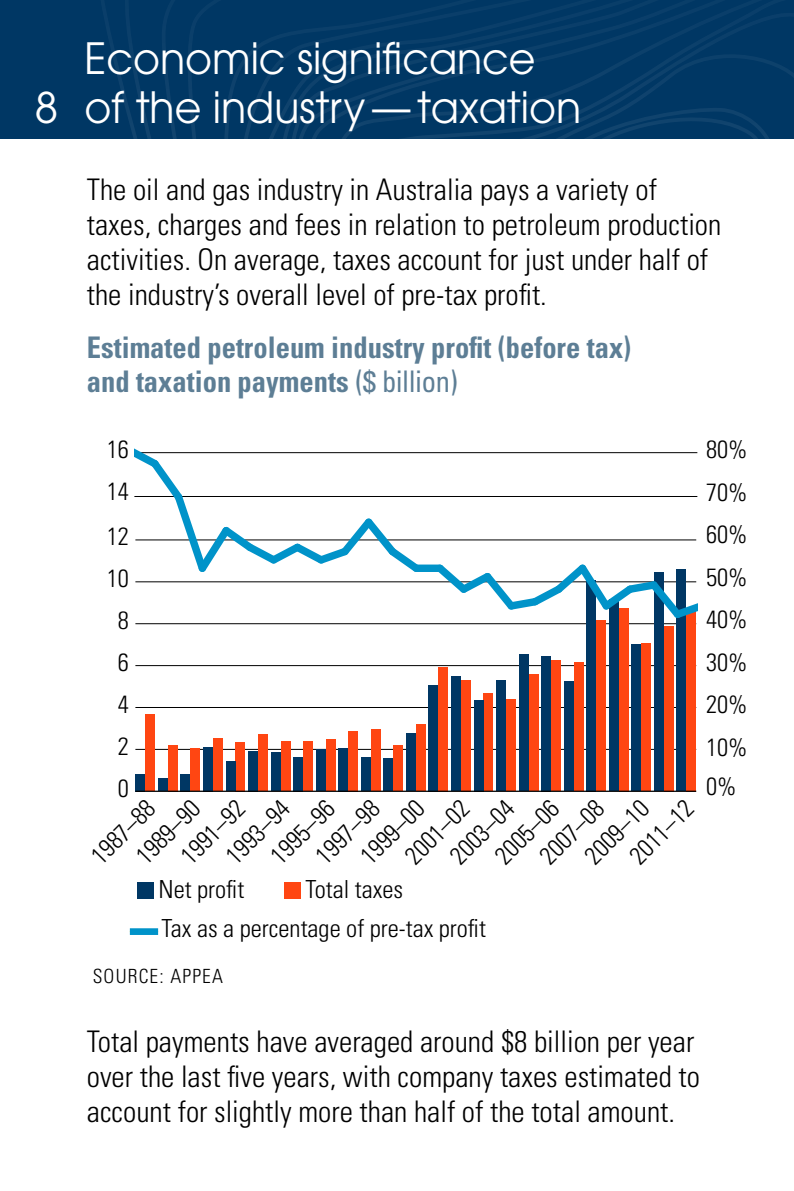
<style>
.page{position:relative;width:794px;height:1191px;background:#fff}
.page>*{position:absolute;margin:0;border:0;box-sizing:border-box;transform-origin:0 0}
.t1{font:42.7px/49px "Avant Garde";color:#fff;scale:.96 1}
.t2{font:42px "Avant Garde";color:#fff}
.t3{font:300 condensed 29.75px/35px "Univers LT Std";color:#000}
.t4{font:700 condensed 29.75px/33.2px "Univers LT Std";color:#5d7e95;scale:.96 1}
.t5{font:300 condensed 24.85px/39.2px "Univers LT Std";color:#000}
.t6{font:300 condensed 19.6px "Univers LT Std";letter-spacing:.06em;color:#000}
.s1{font-weight:400}
</style>
<div class="page">
<svg style="left:0;top:0;width:794px;height:139px;background:#023865"></svg>
<hr style="left:135px;top:749px;width:561px;height:1px;background:#000">
<hr style="left:135px;top:707px;width:561px;height:1px;background:#000">
<hr style="left:135px;top:665px;width:561px;height:1px;background:#000">
<div style="left:145px;top:715px;width:10px;height:76px;background:#ff4612"></div>
<div style="left:135px;top:774px;width:10px;height:17px;background:#003764"></div>
<div style="left:168px;top:745px;width:10px;height:46px;background:#ff4612"></div>
<div style="left:158px;top:778px;width:10px;height:13px;background:#003764"></div>
<div style="left:190px;top:748px;width:10px;height:43px;background:#ff4612"></div>
<div style="left:180px;top:774px;width:10px;height:17px;background:#003764"></div>
<div style="left:213px;top:738px;width:10px;height:53px;background:#ff4612"></div>
<div style="left:203px;top:747px;width:10px;height:44px;background:#003764"></div>
<div style="left:235px;top:742px;width:10px;height:49px;background:#ff4612"></div>
<div style="left:226px;top:762px;width:9px;height:29px;background:#003764"></div>
<div style="left:258px;top:734px;width:10px;height:57px;background:#ff4612"></div>
<div style="left:248px;top:751px;width:10px;height:40px;background:#003764"></div>
<div style="left:280px;top:741px;width:10px;height:50px;background:#ff4612"></div>
<div style="left:271px;top:752px;width:9px;height:39px;background:#003764"></div>
<div style="left:303px;top:741px;width:10px;height:50px;background:#ff4612"></div>
<div style="left:293px;top:757px;width:10px;height:34px;background:#003764"></div>
<div style="left:326px;top:739px;width:9px;height:52px;background:#ff4612"></div>
<div style="left:316px;top:749px;width:10px;height:42px;background:#003764"></div>
<div style="left:348px;top:731px;width:10px;height:60px;background:#ff4612"></div>
<div style="left:338px;top:748px;width:10px;height:43px;background:#003764"></div>
<div style="left:371px;top:729px;width:10px;height:62px;background:#ff4612"></div>
<div style="left:361px;top:757px;width:10px;height:34px;background:#003764"></div>
<div style="left:393px;top:745px;width:10px;height:46px;background:#ff4612"></div>
<div style="left:383px;top:758px;width:10px;height:33px;background:#003764"></div>
<div style="left:416px;top:724px;width:10px;height:67px;background:#ff4612"></div>
<div style="left:406px;top:733px;width:10px;height:58px;background:#003764"></div>
<div style="left:438px;top:667px;width:10px;height:124px;background:#ff4612"></div>
<div style="left:428px;top:685px;width:10px;height:106px;background:#003764"></div>
<div style="left:461px;top:680px;width:10px;height:111px;background:#ff4612"></div>
<div style="left:451px;top:676px;width:10px;height:115px;background:#003764"></div>
<div style="left:483px;top:694px;width:10px;height:97px;background:#ff4612"></div>
<div style="left:473px;top:700px;width:10px;height:91px;background:#003764"></div>
<div style="left:506px;top:699px;width:10px;height:92px;background:#ff4612"></div>
<div style="left:496px;top:680px;width:10px;height:111px;background:#003764"></div>
<div style="left:528px;top:674px;width:10px;height:117px;background:#ff4612"></div>
<div style="left:519px;top:654px;width:9px;height:137px;background:#003764"></div>
<div style="left:551px;top:660px;width:10px;height:131px;background:#ff4612"></div>
<div style="left:541px;top:656px;width:10px;height:135px;background:#003764"></div>
<div style="left:573px;top:662px;width:10px;height:129px;background:#ff4612"></div>
<div style="left:564px;top:681px;width:9px;height:110px;background:#003764"></div>
<div style="left:596px;top:621px;width:10px;height:170px;background:#ff4612"></div>
<div style="left:586px;top:580px;width:10px;height:211px;background:#003764"></div>
<div style="left:619px;top:608px;width:9px;height:183px;background:#ff4612"></div>
<div style="left:609px;top:599px;width:10px;height:192px;background:#003764"></div>
<div style="left:641px;top:643px;width:10px;height:148px;background:#ff4612"></div>
<div style="left:631px;top:644px;width:10px;height:147px;background:#003764"></div>
<div style="left:664px;top:626px;width:9px;height:165px;background:#ff4612"></div>
<div style="left:654px;top:572px;width:10px;height:219px;background:#003764"></div>
<div style="left:686px;top:608px;width:10px;height:183px;background:#ff4612"></div>
<div style="left:676px;top:569px;width:10px;height:222px;background:#003764"></div>
<div style="left:137px;top:882px;width:17px;height:16px;background:#003764"></div>
<div style="left:284px;top:882px;width:17px;height:16px;background:#ff4612"></div>
<hr style="left:135px;top:790px;width:561px;height:2px;background:#000">
<hr style="left:134px;top:496px;width:563px;height:1px;background:#000">
<hr style="left:134px;top:452px;width:563px;height:1px;background:#000">
<div style="left:130px;top:928px;width:28px;height:7px;background:#0093c9"></div>
<svg style="left:135px;top:449px;width:562px;height:176px"></svg>
<h2 class="t2" style="left:35px;top:82px;width:25px">8</h2>
<h1 class="t1" style="left:84px;top:33px;width:519px">Economic significance of the industry—taxation</h1>
<p class="t3" style="left:87px;top:172px;width:636px">The oil and gas industry in Australia pays a variety of taxes, charges and fees in relation to petroleum production activities. On average, taxes account for just under half of the industry’s overall level of pre-tax profit.</p>
<p class="t4" style="left:87px;top:331px;width:568px">Estimated petroleum industry profit (before tax) and taxation payments <span class="s1">($ billion)</span></p>
<p class="t5" style="left:107px;top:430px;width:24px">16</p>
<p class="t5" style="left:107px;top:472px;width:24px">14</p>
<p class="t5" style="left:107px;top:517px;width:24px">12</p>
<p class="t5" style="left:107px;top:559px;width:24px">10</p>
<p class="t5" style="left:118px;top:600px;width:13px">8</p>
<p class="t5" style="left:118px;top:642px;width:13px">6</p>
<p class="t5" style="left:118px;top:684px;width:13px">4</p>
<p class="t5" style="left:118px;top:726px;width:13px">2</p>
<p class="t5" style="left:118px;top:768px;width:13px">0</p>
<p class="t5" style="left:261px;top:846px;width:80px;rotate:-45deg">1995–96</p>
<p class="t5" style="left:485px;top:846px;width:80px;rotate:-45deg">2005–06</p>
<p class="t5" style="left:216px;top:846px;width:80px;rotate:-45deg">1993–94</p>
<p class="t5" style="left:440px;top:846px;width:80px;rotate:-45deg">2003–04</p>
<p class="t5" style="left:306px;top:846px;width:80px;rotate:-45deg">1997–98</p>
<p class="t5" style="left:395px;top:846px;width:80px;rotate:-45deg">2001–02</p>
<p class="t5" style="left:530px;top:846px;width:80px;rotate:-45deg">2007–08</p>
<p class="t5" style="left:81px;top:846px;width:80px;rotate:-45deg">1987–88</p>
<p class="t5" style="left:351px;top:846px;width:80px;rotate:-45deg">1999–00</p>
<p class="t5" style="left:575px;top:846px;width:80px;rotate:-45deg">2009–10</p>
<p class="t5" style="left:126px;top:846px;width:80px;rotate:-45deg">1989–90</p>
<p class="t5" style="left:171px;top:846px;width:80px;rotate:-45deg">1991–92</p>
<p class="t5" style="left:620px;top:846px;width:80px;rotate:-45deg">2011–12</p>
<p class="t5" style="left:159px;top:869px;width:87px">Net profit</p>
<p class="t5" style="left:306px;top:869px;width:99px">Total taxes</p>
<p class="t5" style="left:161px;top:908px;width:326px">Tax as a percentage of pre-tax profit</p>
<p class="t6" style="left:93px;top:963px;width:132px">SOURCE: APPEA</p>
<p class="t5" style="left:706px;top:430px;width:43px">80%</p>
<p class="t5" style="left:706px;top:472px;width:43px">70%</p>
<p class="t5" style="left:706px;top:514px;width:43px">60%</p>
<p class="t5" style="left:706px;top:557px;width:43px">50%</p>
<p class="t5" style="left:706px;top:600px;width:43px">40%</p>
<p class="t5" style="left:706px;top:640px;width:43px;line-height:42.4px">30%<br>20%</p>
<p class="t5" style="left:706px;top:727px;width:43px">10%<br>0%</p>
<p class="t3" style="left:87px;top:1024px;width:614px">Total payments have averaged around $8 billion per year over the last five years, with company taxes estimated to account for slightly more than half of the total amount.</p>
</div>
